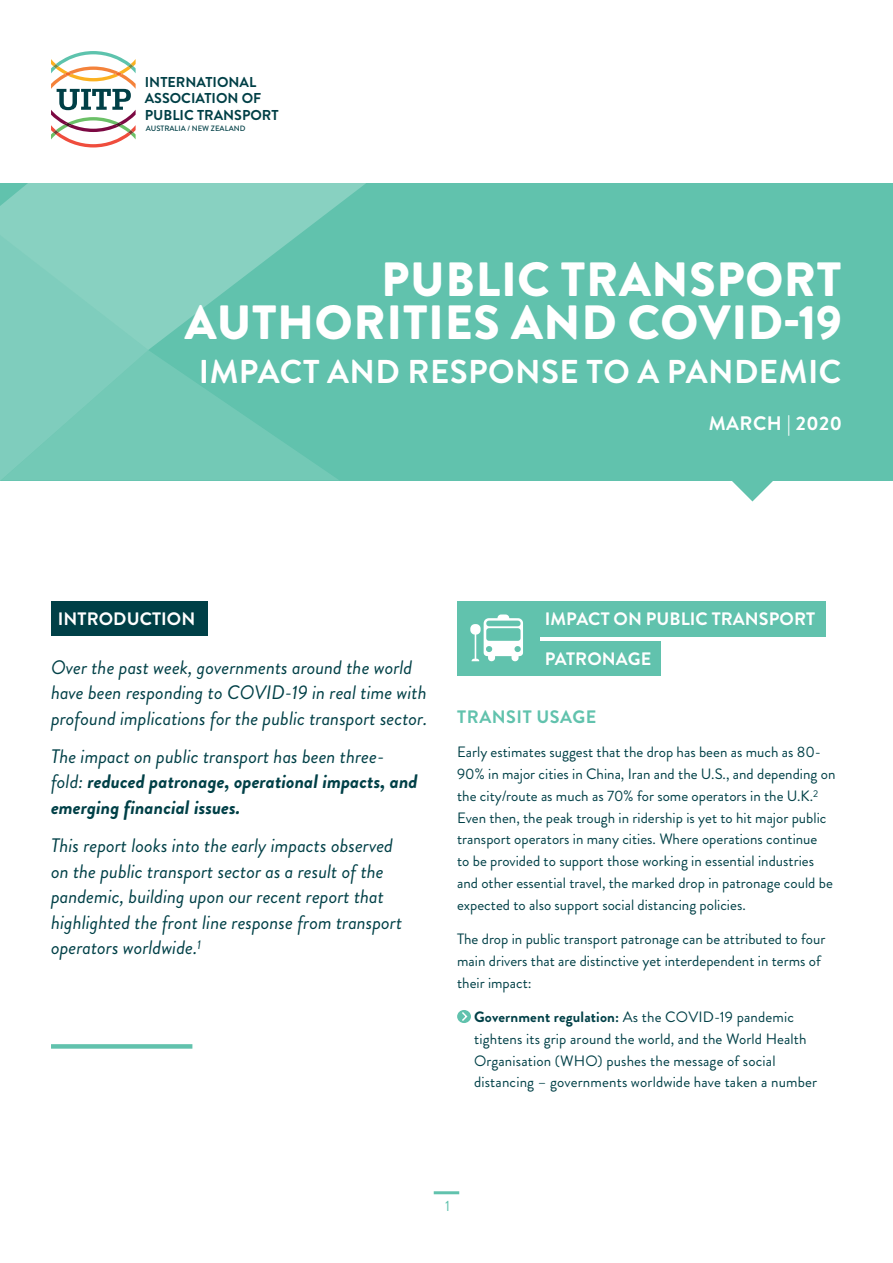
<style>
.page{position:relative;width:893px;height:1263px;background:#fff}
.page>*{position:absolute;margin:0;border:0;box-sizing:border-box;transform-origin:0 0}
.Main_Title{font:900 48px "Brandon Grotesque";letter-spacing:.015em;color:#fff}
.Main_Title-2{font:700 33px "Brandon Grotesque";letter-spacing:.015em;color:#fff}
.UITP_Body_Copy{font:italic 19.5px/25.5px "Brandon Grotesque";color:#004047}
.Introduction{font:italic 19.5px/25.5px "Brandon Grotesque";color:#004047}
.UITP_Body_Copy-2{font:italic 700 19.5px/25.5px "Brandon Grotesque";color:#004047}
.Header_Date{font:700 19.5px "Brandon Grotesque";letter-spacing:.025em;color:#fff}
.Graph_annotation{font:700 18px "Brandon Grotesque";letter-spacing:.005em;color:#fff}
.Heading{font:700 18px "Brandon Grotesque";letter-spacing:.005em;color:#fff}
.Sub_head{font:700 18px "Brandon Grotesque";letter-spacing:.03em;color:#61c2ad}
.UITP_Body_Copy-3{font:15px/21.8px "Brandon Grotesque";color:#004047}
.UITP_bullet{font:15px/21.8px "Brandon Grotesque";letter-spacing:.01em;color:#004047}
.UITP_Body_Copy-4{font:15px "Brandon Grotesque";color:#61c2ad}
.t1{font:700 14.25px/16.5px "Brandon Grotesque";color:#003f46}
.t2{font:500 7.65px "Brandon Grotesque";color:#003f46}
.s1{font-weight:400}
.s2{font-weight:700}
</style>
<div class="page">
<svg style="left:731px;top:480px;width:42px;height:21px"></svg>
<div style="left:0;top:183px;width:893px;height:297px;background:#61c2ad"></div>
<svg style="left:0;top:183px;width:366px;height:52px;background:#83cfbe"></svg>
<svg style="left:0;top:235px;width:340px;height:246px"></svg>
<div style="left:51px;top:601px;width:157px;height:34px;background:#004047"></div>
<hr style="left:434px;top:1191px;width:25px;height:3px;background:#61c2ad">
<svg style="left:51px;top:51px;width:85px;height:96px"></svg>
<div style="left:538px;top:601px;width:288px;height:36px;background:#61c2ad"></div>
<div style="left:538px;top:642px;width:122px;height:34px;background:#61c2ad"></div>
<div style="left:51px;top:1044px;width:141px;height:5px;background:#61c2ad"></div>
<div style="left:457px;top:601px;width:83px;height:75px;background:#61c2ad"></div>
<div style="left:457px;top:1010px;width:14px;height:13px;background:#61c2ad;border-radius:50%"></div>
<svg style="left:460px;top:1010px;width:8px;height:11px"></svg>
<svg style="left:470px;top:614px;width:53px;height:47px"></svg>
<p class="t1" style="left:145px;top:74px;width:135px">INTERNATIONAL<br>ASSOCIATION OF<br>PUBLIC TRANSPORT</p>
<p class="t2" style="left:146px;top:123px;width:101px">AUSTRALIA / NEW ZEALAND</p>
<p class="Main_Title" style="left:381px;top:245px;width:461px">PUBLIC TRANSPORT</p>
<p class="Main_Title" style="left:185px;top:289px;width:659px">AUTHORITIES AND COVID-19</p>
<p class="Main_Title-2" style="left:199px;top:349px;width:644px">IMPACT AND RESPONSE TO A PANDEMIC</p>
<p class="Header_Date" style="left:709px;top:409px;width:135px">MARCH | 2020</p>
<p class="Heading" style="left:58px;top:606px;width:139px">INTRODUCTION</p>
<p class="Introduction" style="left:51px;top:654px;width:378px">Over the past week, governments around the world have been responding to COVID-19 in real time with profound implications for the public transport sector.</p>
<p class="UITP_Body_Copy-2" style="left:51px;top:744px;width:368px"><span class="s1">The impact on public transport has been three&shy;fold:</span> reduced patronage, operational impacts, and emerging financial issues.</p>
<p class="UITP_Body_Copy" style="left:51px;top:833px;width:353px">This report looks into the early impacts observed on the public transport sector as a result of the pandemic, building upon our recent report that highlighted the front line response from transport operators worldwide.<sup>1</sup></p>
<p class="Graph_annotation" style="left:545px;top:607px;width:272px">IMPACT ON PUBLIC TRANSPORT</p>
<p class="Graph_annotation" style="left:545px;top:646px;width:108px">PATRONAGE</p>
<p class="Sub_head" style="left:457px;top:704px;width:141px">TRANSIT USAGE</p>
<p class="UITP_Body_Copy-3" style="left:457px;top:742px;width:380px">Early estimates suggest that the drop has been as much as 80- 90% in major cities in China, Iran and the U.S., and depending on the city/route as much as 70% for some operators in the U.K.<sup>2<br></sup>Even then, the peak trough in ridership is yet to hit major public transport operators in many cities. Where operations continue<br>to be provided to support those working in essential industries and other essential travel, the marked drop in patronage could be expected to also support social distancing policies.</p>
<p class="UITP_Body_Copy-3" style="left:457px;top:928px;width:370px">The drop in public transport patronage can be attributed to four main drivers that are distinctive yet interdependent in terms of their impact:</p>
<p class="UITP_bullet" style="left:474px;top:1006px;width:344px"><span class="s2">Government regulation:</span> As the COVID-19 pandemic tightens its grip around the world, and the World Health Organisation (WHO) pushes the message of social distancing – governments worldwide have taken a number</p>
<p class="UITP_Body_Copy-4" style="left:445px;top:1195px;width:6px">1</p>
</div>
